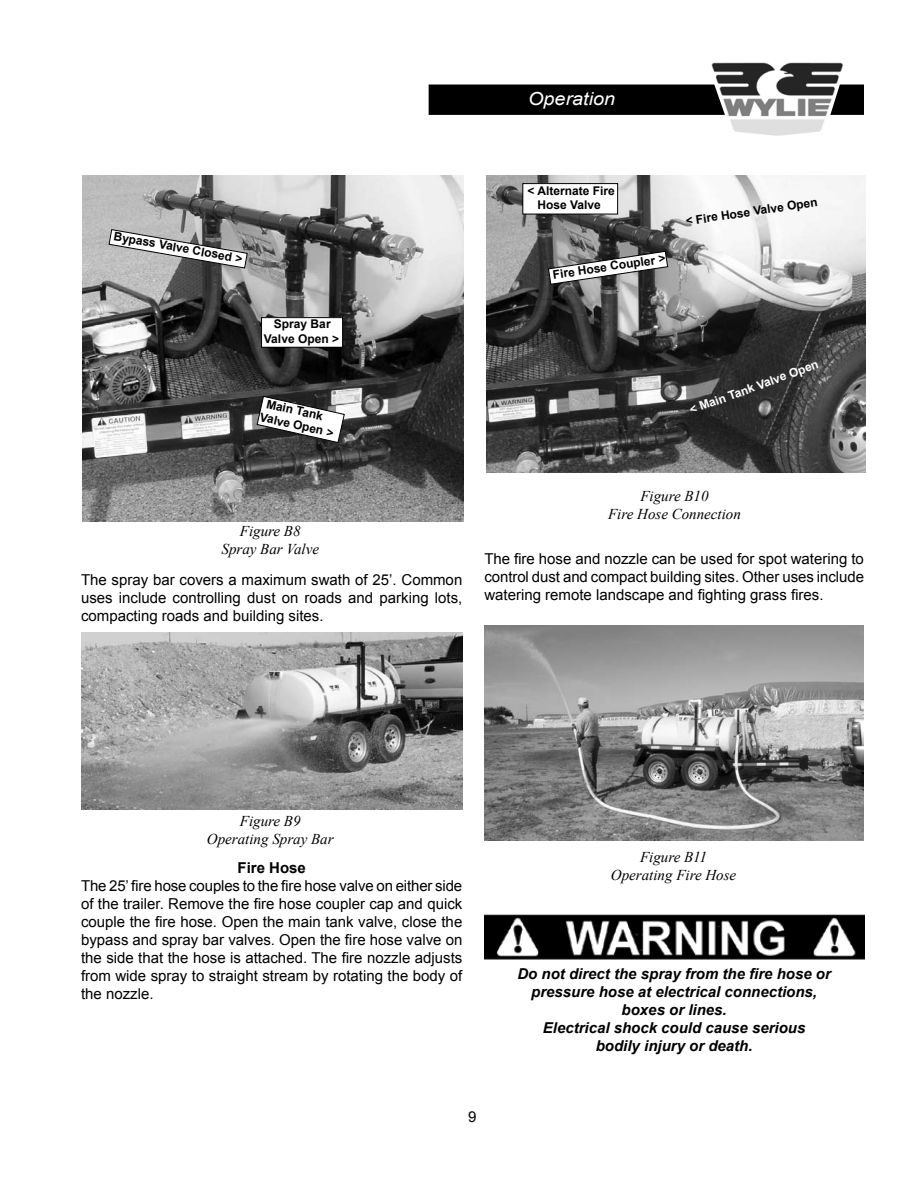
<style>
.page{position:relative;width:918px;height:1188px;background:#fff}
.page>*{position:absolute;margin:0;border:0;box-sizing:border-box;transform-origin:0 0}
.t1{font:italic 18px "Arial";color:#fff;scale:1.1 1}
.t2{font:15px/18px "Arial";color:#000;text-align:justify}
.t3{font:italic 700 15px/18px "Arial";color:#000;text-align:center}
.t4{font:italic 15px/18px "Times New Roman";color:#000;text-align:center}
.t5{font:700 15px "Arial";color:#000}
.t6{font:700 12px/14.4px "Arial";color:#000;text-align:center}
.t7{font:700 12px "Arial";color:#fff}
</style>
<div class="page">
<div style="left:429px;top:85px;width:434px;height:29px;background:#000"></div>
<div style="left:429px;top:85px;width:435px;height:30px;border:2px solid #000"></div>
<img style="left:708px;top:62px;width:131px;height:74px">
<img style="left:485px;top:914px;width:379px;height:46px">
<img style="left:81px;top:633px;width:381px;height:177px">
<img style="left:484px;top:625px;width:380px;height:215px">
<img style="left:82px;top:176px;width:381px;height:345px">
<svg style="left:108px;top:229px;width:140px;height:40px"></svg>
<div style="left:262px;top:318px;width:81px;height:29px;background:#fff"></div>
<div style="left:261px;top:317px;width:82px;height:31px;border:1px solid #000"></div>
<svg style="left:256px;top:395px;width:89px;height:48px"></svg>
<img style="left:486px;top:175px;width:380px;height:297px">
<svg style="left:548px;top:250px;width:120px;height:35px"></svg>
<div style="left:523px;top:184px;width:95px;height:30px;background:#fff"></div>
<div style="left:522px;top:183px;width:96px;height:31px;border:1px solid #000"></div>
<p class="t1" style="left:528px;top:87px;width:81px">Operation</p>
<p class="t6" style="left:115px;top:229px;width:132px;rotate:10deg">Bypass Valve Closed &gt;</p>
<p class="t6" style="left:264px;top:317px;width:77px">Spray Bar<br>Valve Open &gt;</p>
<p class="t6" style="left:265px;top:396px;width:77px;text-align:left;rotate:13deg">Main Tank<br>Valve Open &gt;</p>
<p class="t4" style="left:222px;top:522px;width:99px">Figure B8<br>Spray Bar Valve</p>
<p class="t2" style="left:81px;top:571px;width:383px">The spray bar covers a maximum swath of 25’. Common uses include controlling dust on roads and parking lots, compacting roads and building sites.</p>
<p class="t6" style="left:528px;top:184px;width:89px">&lt; Alternate Fire<br>Hose Valve</p>
<p class="t6" style="left:552px;top:268px;width:115px;rotate:-8deg">Fire Hose Coupler &gt;</p>
<p class="t6" style="left:685px;top:214px;width:135px;rotate:-8deg">&lt; Fire Hose Valve Open</p>
<p class="t7" style="left:687px;top:403px;width:138px;rotate:-20deg">&lt; Main Tank Valve Open</p>
<p class="t4" style="left:608px;top:486px;width:134px">Figure B10<br>Fire Hose Connection</p>
<p class="t2" style="left:484px;top:550px;width:381px">The fire hose and nozzle can be used for spot watering to control dust and compact building sites. Other uses include watering remote landscape and fighting grass fires.</p>
<p class="t4" style="left:207px;top:811px;width:128px">Figure B9<br>Operating Spray Bar</p>
<p class="t5" style="left:238px;top:858px;width:70px">Fire Hose</p>
<p class="t2" style="left:81px;top:877px;width:383px">The 25’ fire hose couples to the fire hose valve on either side of the trailer. Remove the fire hose coupler cap and quick couple the fire hose. Open the main tank valve, close the bypass and spray bar valves. Open the fire hose valve on the side that the hose is attached. The fire nozzle adjusts from wide spray to straight stream by rotating the body of the nozzle.</p>
<p class="t2" style="left:468px;top:1107px;width:10px">9</p>
<p class="t4" style="left:611px;top:848px;width:127px">Figure B11<br>Operating Fire Hose</p>
<p class="t3" style="left:517px;top:965px;width:315px">Do not direct the spray from the fire hose or pressure hose at electrical connections, boxes or lines.<br>Electrical shock could cause serious<br>bodily injury or death.</p>
</div>
